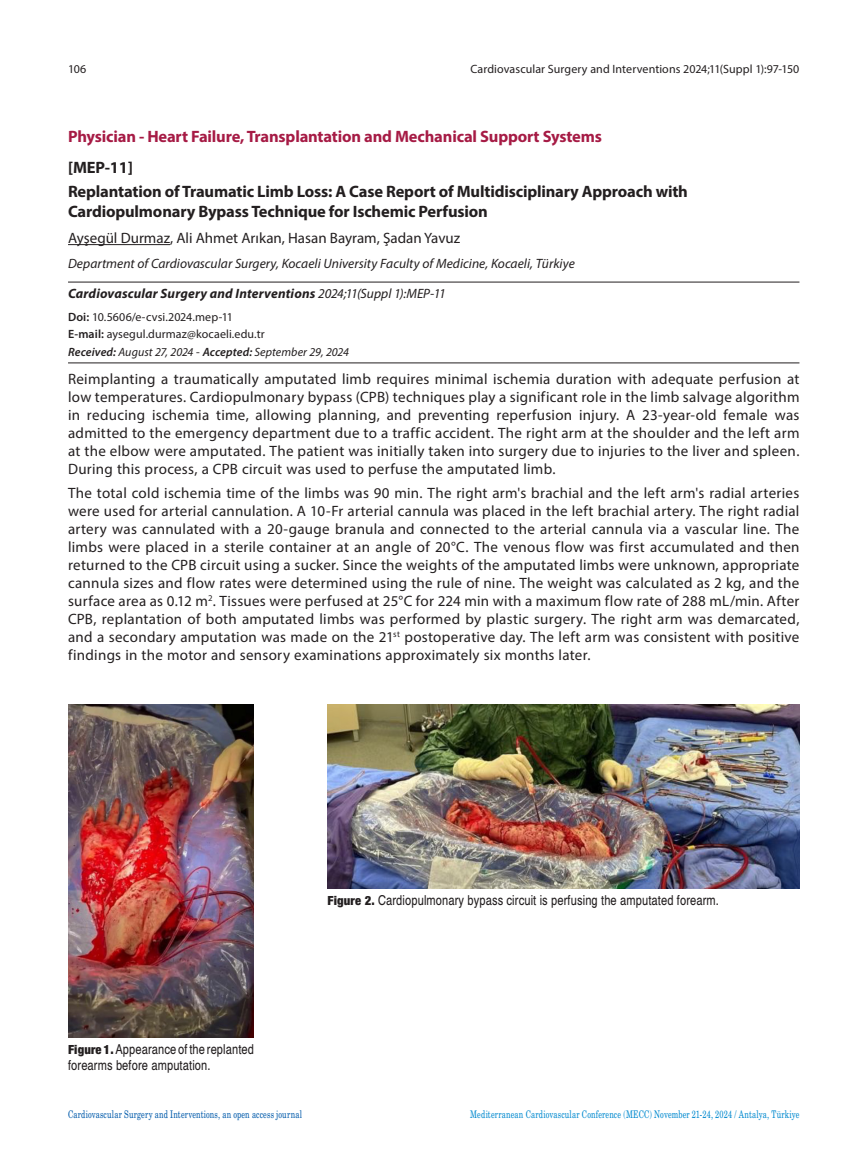
<style>
.page{position:relative;width:859px;height:1170px;background:#fff}
.page>*{position:absolute;margin:0;border:0;box-sizing:border-box;transform-origin:0 0}
._02_Bildiri_Baslik{font:700 16.5px/19.8px "Myriad Pro";letter-spacing:-.01em;color:#231f20}
._01_Bildiri_Ana_Basl{font:700 16.5px "Myriad Pro";letter-spacing:-.01em;color:#a61b45}
._02_Bildiri_no{font:700 16.5px "Myriad Pro";color:#231f20}
._06_Bildiri_Ana_yazi{font:15px/18px "Myriad Pro";letter-spacing:.02em;color:#231f20;text-align:justify}
._03_Bildiri_Yazar_ad{font:15px "Myriad Pro";color:#231f20}
._09__Sekil{font:13.5px/16.2px "Sans Condansed Tr";letter-spacing:.01em;color:#231f20}
._04_Bildiri_kurum_ad{font:italic 13.5px "Myriad Pro";letter-spacing:.005em;color:#231f20}
._04_Bildiri_kurum_ad-2{font:italic 700 13.5px "Myriad Pro";letter-spacing:.01em;color:#231f20}
._04_Bildiri_kurum_ad-3{font:12px "Myriad Pro";letter-spacing:.005em;color:#231f20}
._04_Bildiri_kurum_ad-4{font:italic 12px "Myriad Pro";letter-spacing:.005em;color:#231f20}
.t1{font:10.5px "Madison Tr";letter-spacing:.015em;color:#0089cf}
.t2{font:10.5px "Madison Tr";letter-spacing:.015em;color:#015aaa}
.s1{font-weight:400}
.s2{font-weight:600}
.s3{font-style:normal}
.s4{font-family:"Sans Cond Black Tr"}
</style>
<div class="page">
<hr style="left:68px;top:244px;width:102px;height:1px;background:#231f20">
<hr style="left:68px;top:282px;width:731px;height:1px;background:#231f20">
<hr style="left:68px;top:362px;width:731px;height:1px;background:#231f20">
<img style="left:68px;top:704px;width:186px;height:333px">
<img style="left:327px;top:704px;width:472px;height:184px">
<p class="_04_Bildiri_kurum_ad-3" style="left:68px;top:61px;width:20px">106</p>
<p class="_04_Bildiri_kurum_ad-3" style="left:470px;top:61px;width:330px">Cardiovascular Surgery and Interventions 2024;11(Suppl 1):97-150</p>
<p class="_01_Bildiri_Ana_Basl" style="left:68px;top:126px;width:535px">Physician - Heart Failure, Transplantation and Mechanical Support Systems</p>
<p class="_02_Bildiri_no" style="left:68px;top:156px;width:66px">[MEP-11]</p>
<p class="_02_Bildiri_Baslik" style="left:68px;top:181px;width:621px">Replantation of Traumatic Limb Loss: A Case Report of Multidisciplinary Approach with<br>Cardiopulmonary Bypass Technique for Ischemic Perfusion</p>
<p class="_03_Bildiri_Yazar_ad" style="left:68px;top:229px;width:394px">Ayşegül Durmaz, Ali Ahmet Arıkan, Hasan Bayram, Şadan Yavuz</p>
<p class="_04_Bildiri_kurum_ad" style="left:68px;top:255px;width:508px">Department of Cardiovascular Surgery, Kocaeli University Faculty of Medicine, Kocaeli, Türkiye</p>
<p class="_04_Bildiri_kurum_ad-2" style="left:68px;top:285px;width:379px">Cardiovascular Surgery and Interventions <span class="s1">2024;11(Suppl 1):MEP-11</span></p>
<p class="_04_Bildiri_kurum_ad-3" style="left:68px;top:309px;width:166px"><span class="s2">Doi:</span> 10.5606/e-cvsi.2024.mep-11</p>
<p class="_04_Bildiri_kurum_ad-3" style="left:68px;top:326px;width:198px"><span class="s2">E-mail:</span> aysegul.durmaz@kocaeli.edu.tr</p>
<p class="_04_Bildiri_kurum_ad-4" style="left:68px;top:345px;width:282px"><span class="s2">Received:</span> August 27, 2024 <span class="s3">-</span> <span class="s2">Accepted:</span> September 29, 2024</p>
<p class="_06_Bildiri_Ana_yazi" style="left:68px;top:369px;width:733px">Reimplanting a traumatically amputated limb requires minimal ischemia duration with adequate perfusion at low temperatures. Cardiopulmonary bypass (CPB) techniques play a significant role in the limb salvage algorithm in reducing ischemia time, allowing planning, and preventing reperfusion injury. A 23-year-old female was admitted to the emergency department due to a traffic accident. The right arm at the shoulder and the left arm at the elbow were amputated. The patient was initially taken into surgery due to injuries to the liver and spleen.<br>During this process, a CPB circuit was used to perfuse the amputated limb.</p>
<p class="_06_Bildiri_Ana_yazi" style="left:68px;top:484px;width:733px">The total cold ischemia time of the limbs was 90 min. The right arm's brachial and the left arm's radial arteries were used for arterial cannulation. A 10-Fr arterial cannula was placed in the left brachial artery. The right radial artery was cannulated with a 20-gauge branula and connected to the arterial cannula via a vascular line. The limbs were placed in a sterile container at an angle of 20°C. The venous flow was first accumulated and then returned to the CPB circuit using a sucker. Since the weights of the amputated limbs were unknown, appropriate cannula sizes and flow rates were determined using the rule of nine. The weight was calculated as 2 kg, and the surface area as 0.12 m<sup>2</sup>. Tissues were perfused at 25°C for 224 min with a maximum flow rate of 288 mL/min. After CPB, replantation of both amputated limbs was performed by plastic surgery. The right arm was demarcated, and a secondary amputation was made on the 21<sup>st</sup> postoperative day. The left arm was consistent with positive findings in the motor and sensory examinations approximately six months later.</p>
<p class="_09__Sekil" style="left:68px;top:1040px;width:188px"><span class="s4">Figure 1.</span> Appearance of the replanted forearms before amputation.</p>
<p class="_09__Sekil" style="left:327px;top:891px;width:393px"><span class="s4">Figure 2.</span> Cardiopulmonary bypass circuit is perfusing the amputated forearm.</p>
<p class="t2" style="left:68px;top:1107px;width:235px">Cardiovascular Surgery and Interventions, an open access journal</p>
<p class="t1" style="left:470px;top:1107px;width:331px">Mediterranean Cardiovascular Conference (MECC) November 21-24, 2024 / Antalya, Türkiye</p>
</div>
